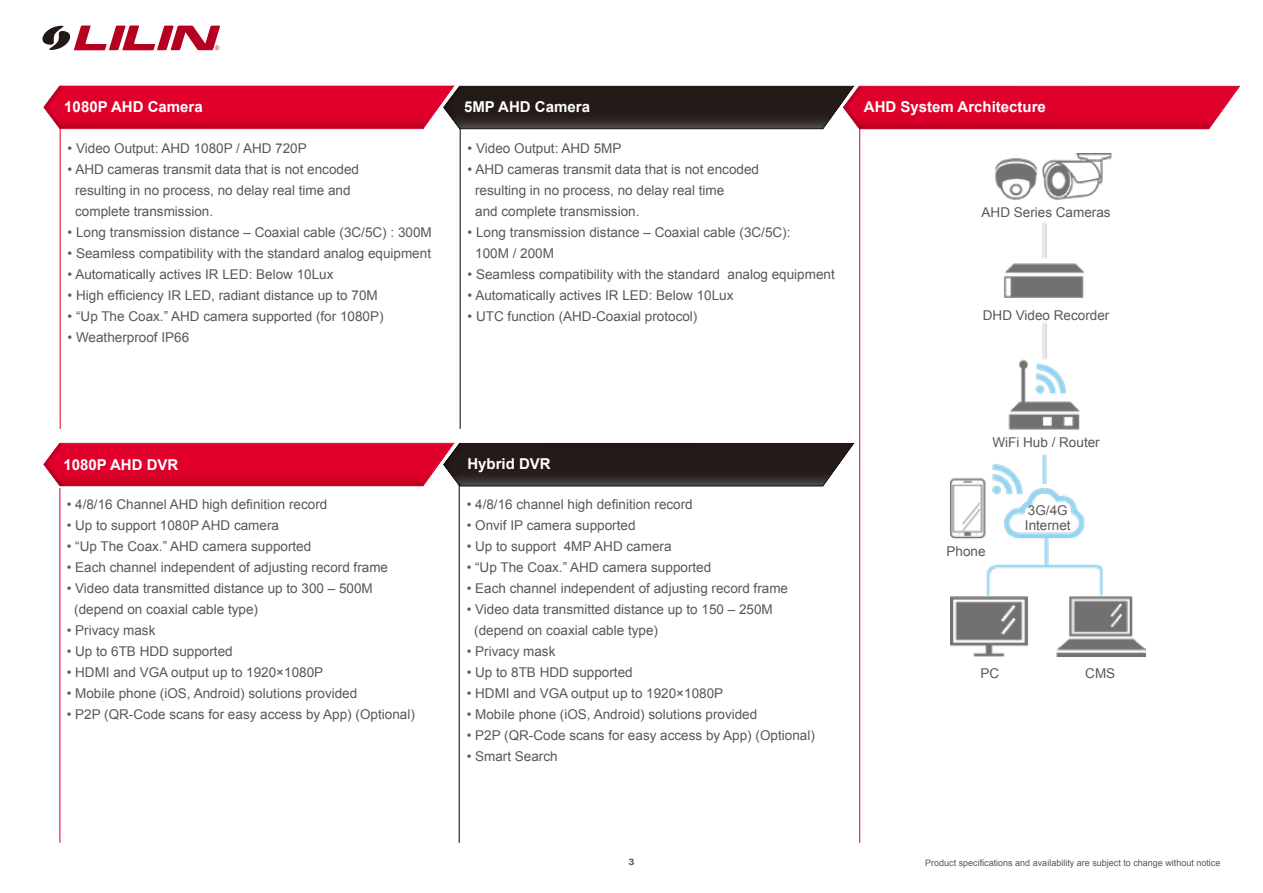
<style>
.page{position:relative;width:1263px;height:893px;background:#fff}
.page>*{position:absolute;margin:0;border:0;box-sizing:border-box;transform-origin:0 0}
.t1{font:700 15px "Arial";color:#fff}
.t2{font:13.5px/21px "Arial";color:#595857}
.t3{font:9px "Arial";color:#595857}
.t4{font:700 9px "Arial";color:#595857;scale:1.2 1}
</style>
<div class="page">
<svg style="left:42px;top:26px;width:178px;height:24px"></svg>
<div style="left:43px;top:432px;width:414px;height:57px;background:#595857;opacity:.3"></div>
<svg style="left:43px;top:443px;width:400px;height:44px;background:#dc0e35"></svg>
<div style="left:443px;top:432px;width:414px;height:57px;background:#595857;opacity:.3"></div>
<hr style="left:60px;top:126px;width:1px;height:303px;background:#e1002b">
<hr style="left:859px;top:127px;width:1px;height:716px;background:#e1002b">
<hr style="left:460px;top:126px;width:1px;height:303px;background:#000">
<div style="left:43px;top:75px;width:414px;height:56px;background:#595857;opacity:.3"></div>
<div style="left:843px;top:75px;width:399px;height:57px;background:#595857;opacity:.3"></div>
<svg style="left:43px;top:86px;width:1197px;height:44px;background:#dd0f36"></svg>
<div style="left:443px;top:75px;width:414px;height:57px;background:#595857;opacity:.3"></div>
<hr style="left:60px;top:488px;width:1px;height:355px;background:#e1002b">
<hr style="left:459px;top:484px;width:1px;height:359px;background:#000">
<img style="left:950px;top:153px;width:195px;height:503px">
<p class="t1" style="left:64px;top:97px;width:140px">1080P AHD Camera</p>
<p class="t1" style="left:464px;top:97px;width:127px">5MP AHD Camera</p>
<p class="t1" style="left:864px;top:97px;width:183px">AHD System Architecture</p>
<p class="t2" style="left:68px;top:138px;width:241px">• Video Output: AHD 1080P / AHD 720P</p>
<p class="t2" style="left:75px;top:159px;width:285px;text-indent:-8px">• AHD cameras transmit data that is not encoded resulting in no process, no delay real time and complete transmission.</p>
<p class="t2" style="left:68px;top:222px;width:366px">• Long transmission distance – Coaxial cable (3C/5C) : 300M</p>
<p class="t2" style="left:68px;top:243px;width:365px">• Seamless compatibility with the standard analog equipment</p>
<p class="t2" style="left:68px;top:264px;width:267px">• Automatically actives IR LED: Below 10Lux</p>
<p class="t2" style="left:68px;top:285px;width:312px">• High efficiency IR LED, radiant distance up to 70M</p>
<p class="t2" style="left:68px;top:306px;width:317px">• “Up The Coax.” AHD camera supported (for 1080P)</p>
<p class="t2" style="left:68px;top:327px;width:123px">• Weatherproof IP66</p>
<p class="t2" style="left:468px;top:138px;width:155px">• Video Output: AHD 5MP</p>
<p class="t2" style="left:475px;top:159px;width:285px;text-indent:-8px">• AHD cameras transmit data that is not encoded resulting in no process, no delay real time<br>and complete transmission.</p>
<p class="t2" style="left:475px;top:222px;width:317px;text-indent:-8px">• Long transmission distance – Coaxial cable (3C/5C):<br>100M / 200M</p>
<p class="t2" style="left:468px;top:264px;width:369px">• Seamless compatibility with the standard analog equipment</p>
<p class="t2" style="left:468px;top:285px;width:267px">• Automatically actives IR LED: Below 10Lux</p>
<p class="t2" style="left:468px;top:306px;width:231px">• UTC function (AHD-Coaxial protocol)</p>
<p class="t1" style="left:63px;top:454px;width:117px">1080P AHD DVR</p>
<p class="t1" style="left:467px;top:454px;width:85px">Hybrid DVR</p>
<p class="t2" style="left:67px;top:494px;width:262px">• 4/8/16 Channel AHD high definition record</p>
<p class="t2" style="left:67px;top:515px;width:214px">• Up to support 1080P AHD camera</p>
<p class="t2" style="left:67px;top:536px;width:246px">• “Up The Coax.” AHD camera supported</p>
<p class="t2" style="left:67px;top:557px;width:323px">• Each channel independent of adjusting record frame</p>
<p class="t2" style="left:74px;top:578px;width:300px;text-indent:-8px">• Video data transmitted distance up to 300 – 500M (depend on coaxial cable type)</p>
<p class="t2" style="left:67px;top:620px;width:90px">• Privacy mask</p>
<p class="t2" style="left:67px;top:641px;width:168px">• Up to 6TB HDD supported</p>
<p class="t2" style="left:67px;top:662px;width:258px">• HDMI and VGA output up to 1920×1080P</p>
<p class="t2" style="left:67px;top:683px;width:292px">• Mobile phone (iOS, Android) solutions provided</p>
<p class="t2" style="left:67px;top:704px;width:350px">• P2P (QR-Code scans for easy access by App) (Optional)</p>
<p class="t2" style="left:467px;top:494px;width:228px">• 4/8/16 channel high definition record</p>
<p class="t2" style="left:467px;top:515px;width:170px">• Onvif IP camera supported</p>
<p class="t2" style="left:467px;top:536px;width:206px">• Up to support 4MP AHD camera</p>
<p class="t2" style="left:467px;top:557px;width:246px">• “Up The Coax.” AHD camera supported</p>
<p class="t2" style="left:467px;top:578px;width:323px">• Each channel independent of adjusting record frame</p>
<p class="t2" style="left:474px;top:599px;width:300px;text-indent:-8px">• Video data transmitted distance up to 150 – 250M (depend on coaxial cable type)</p>
<p class="t2" style="left:467px;top:641px;width:90px">• Privacy mask</p>
<p class="t2" style="left:467px;top:662px;width:168px">• Up to 8TB HDD supported</p>
<p class="t2" style="left:467px;top:683px;width:258px">• HDMI and VGA output up to 1920×1080P</p>
<p class="t2" style="left:467px;top:704px;width:292px">• Mobile phone (iOS, Android) solutions provided</p>
<p class="t2" style="left:467px;top:725px;width:350px">• P2P (QR-Code scans for easy access by App) (Optional)</p>
<p class="t2" style="left:467px;top:746px;width:93px">• Smart Search</p>
<p class="t2" style="left:981px;top:201px;width:131px">AHD Series Cameras</p>
<p class="t2" style="left:983px;top:305px;width:128px">DHD Video Recorder</p>
<p class="t2" style="left:992px;top:432px;width:109px">WiFi Hub / Router</p>
<p class="t2" style="left:946px;top:541px;width:41px">Phone</p>
<p class="t2" style="left:1025px;top:502px;width:47px;line-height:15px">3G/4G<br>Internet</p>
<p class="t2" style="left:980px;top:663px;width:20px">PC</p>
<p class="t2" style="left:1085px;top:663px;width:31px">CMS</p>
<p class="t4" style="left:628px;top:856px;width:7px">3</p>
<p class="t3" style="left:925px;top:857px;width:297px">Product specifications and availability are subject to change without notice</p>
</div>
